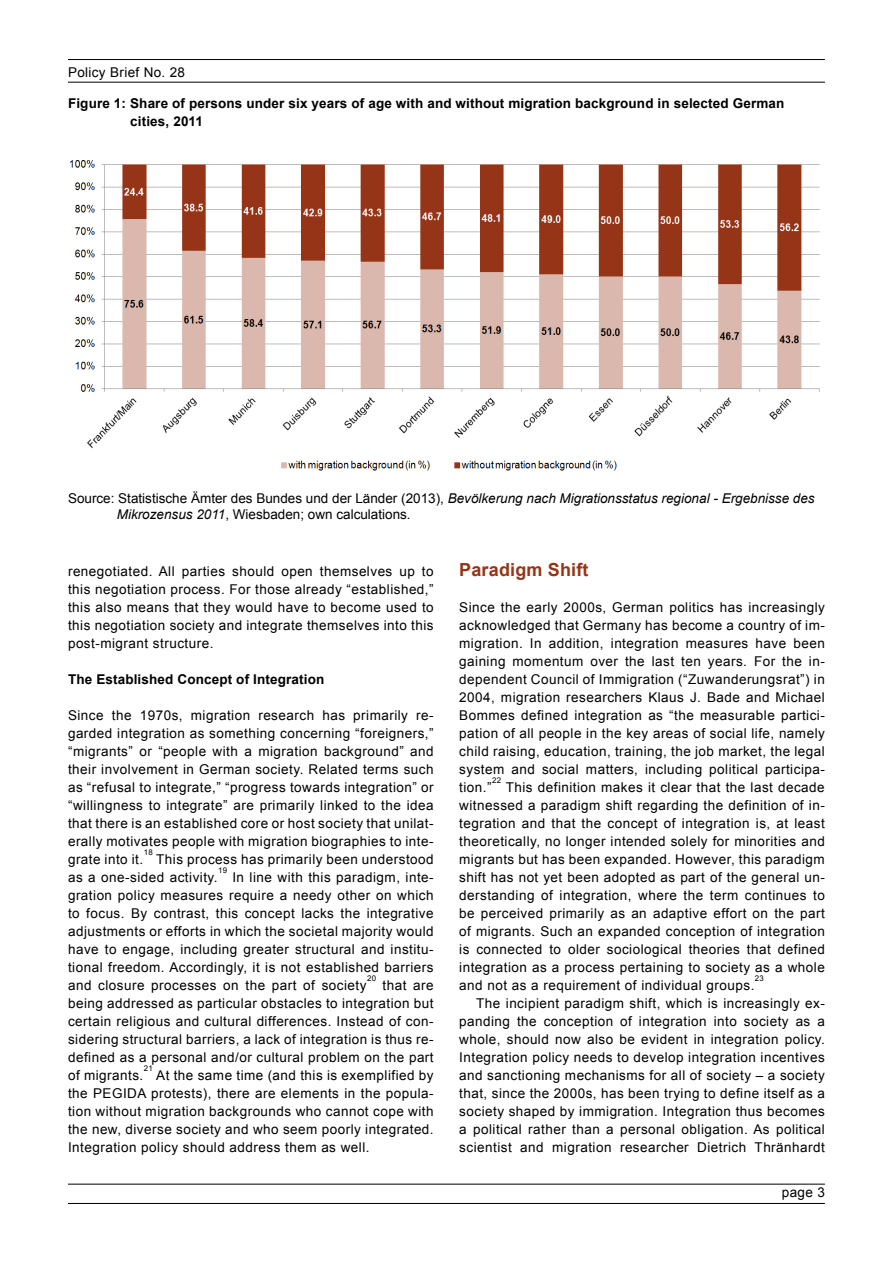
<style>
.page{position:relative;width:893px;height:1263px;background:#fff}
.page>*{position:absolute;margin:0;border:0;box-sizing:border-box;transform-origin:0 0}
.t1{font:700 18px "Arial";letter-spacing:.01em;color:#963417}
.t2{font:13.5px/18px "Arial";letter-spacing:.035em;color:#000;text-align:justify}
.t3{font:13.5px/16.2px "Arial";color:#000}
.t4{font:700 13.5px/18px "Arial";letter-spacing:.01em;color:#000}
.t5{font:7.8px "Arial";letter-spacing:.035em;color:#000}
.s1{font-style:italic}
</style>
<div class="page">
<hr style="left:68px;top:1184px;width:757px;height:1px;background:#000">
<hr style="left:68px;top:1203px;width:757px;height:1px;background:#000">
<hr style="left:68px;top:82px;width:757px;height:1px;background:#000">
<hr style="left:68px;top:59px;width:757px;height:1px;background:#000">
<img style="left:69px;top:160px;width:751px;height:311px">
<p class="t2" style="left:68px;top:63px;width:119px">Policy Brief No. 28</p>
<p class="t4" style="left:130px;top:94px;width:656px;text-indent:-62px">Figure 1: Share of persons under six years of age with and without migration background in selected German cities, 2011</p>
<p class="t3" style="left:117px;top:490px;width:699px;text-indent:-49px">Source: Statistische Ämter des Bundes und der Länder (2013), <span class="s1">Bevölkerung nach Migrationsstatus regional - Ergebnisse des<br>Mikrozensus 2011</span>, Wiesbaden; own calculations.</p>
<p class="t2" style="left:68px;top:562px;width:367px">renegotiated. All parties should open themselves up to this negotiation process. For those already “established,” this also means that they would have to become used to this negotiation society and integrate themselves into this post-migrant structure.</p>
<p class="t4" style="left:68px;top:670px;width:258px">The Established Concept of Integration</p>
<p class="t2" style="left:68px;top:706px;width:367px">Since the 1970s, migration research has primarily re&shy;garded integration as something concerning “foreigners,” “migrants” or “people with a migration background” and their involvement in German society. Related terms such as “refusal to integrate,” “progress towards integration” or “willingness to integrate” are primarily linked to the idea that there is an established core or host society that unilat&shy;erally motivates people with migration biographies to inte&shy;grate into it.</p>
<p class="t5" style="left:144px;top:848px;width:11px">18</p>
<p class="t2" style="left:68px;top:850px;width:367px;text-indent:88px">This process has primarily been understood as a one-sided activity.</p>
<p class="t5" style="left:218px;top:866px;width:11px">19</p>
<p class="t2" style="left:68px;top:868px;width:367px;text-indent:164px">In line with this paradigm, inte&shy;gration policy measures require a needy other on which to focus. By contrast, this concept lacks the integrative adjustments or efforts in which the societal majority would have to engage, including greater structural and institu&shy;tional freedom. Accordingly, it is not established barriers and closure processes on the part of society</p>
<p class="t5" style="left:367px;top:974px;width:11px">20</p>
<p class="t2" style="left:68px;top:976px;width:367px;text-indent:315px">that are being addressed as particular obstacles to integration but certain religious and cultural differences. Instead of con&shy;sidering structural barriers, a lack of integration is thus re&shy;defined as a personal and/or cultural problem on the part of migrants.</p>
<p class="t5" style="left:144px;top:1064px;width:11px">21</p>
<p class="t2" style="left:68px;top:1066px;width:367px;text-indent:88px">At the same time (and this is exemplified by the PEGIDA protests), there are elements in the popula&shy;tion without migration backgrounds who cannot cope with the new, diverse society and who seem poorly integrated.<br>Integration policy should address them as well.</p>
<h1 class="t1" style="left:459px;top:560px;width:131px">Paradigm Shift</h1>
<p class="t2" style="left:459px;top:598px;width:367px">Since the early 2000s, German politics has increasingly acknowledged that Germany has become a country of im&shy;migration. In addition, integration measures have been gaining momentum over the last ten years. For the in&shy;dependent Council of Immigration (“Zuwanderungsrat”) in 2004, migration researchers Klaus J. Bade and Michael Bommes defined integration as “the measurable partici&shy;pation of all people in the key areas of social life, namely child raising, education, training, the job market, the legal system and social matters, including political participa&shy;tion.”</p>
<p class="t5" style="left:492px;top:776px;width:11px">22</p>
<p class="t2" style="left:459px;top:778px;width:367px;text-indent:47px">This definition makes it clear that the last decade witnessed a paradigm shift regarding the definition of in&shy;tegration and that the concept of integration is, at least theoretically, no longer intended solely for minorities and migrants but has been expanded. However, this paradigm shift has not yet been adopted as part of the general un&shy;derstanding of integration, where the term continues to be perceived primarily as an adaptive effort on the part of migrants. Such an expanded conception of integration is connected to older sociological theories that defined integration as a process pertaining to society as a whole and not as a requirement of individual groups.</p>
<p class="t5" style="left:755px;top:974px;width:11px">23</p>
<p class="t2" style="left:459px;top:994px;width:367px;text-indent:17px">The incipient paradigm shift, which is increasingly ex&shy;panding the conception of integration into society as a whole, should now also be evident in integration policy.<br>Integration policy needs to develop integration incentives and sanctioning mechanisms for all of society – a society that, since the 2000s, has been trying to define itself as a society shaped by immigration. Integration thus becomes a political rather than a personal obligation. As political scientist and migration researcher Dietrich Thränhardt</p>
<p class="t2" style="left:782px;top:1183px;width:44px">page 3</p>
</div>
